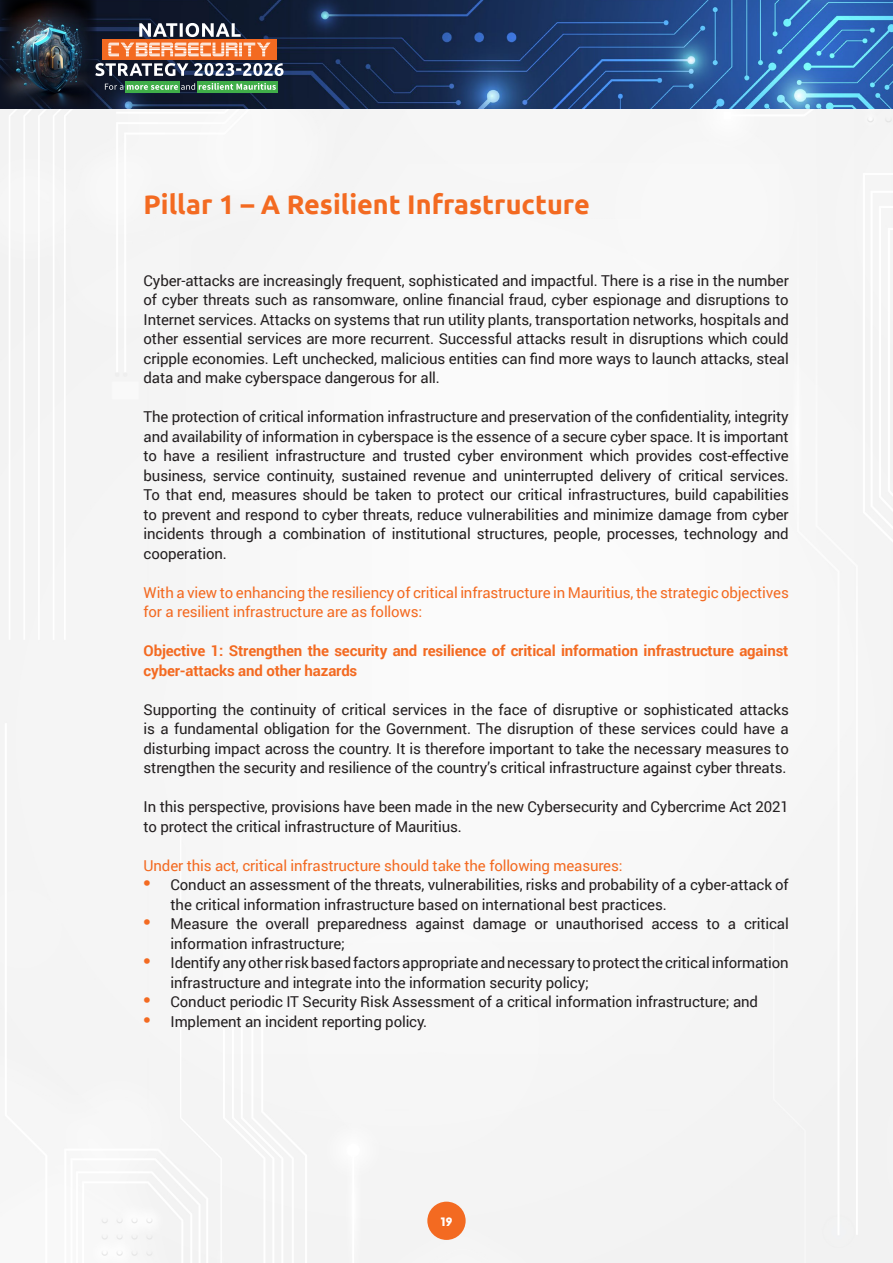
<style>
.page{position:relative;width:893px;height:1263px;background:#fff}
.page>*{position:absolute;margin:0;border:0;box-sizing:border-box;transform-origin:0 0}
.Body{font:700 27px "Ubuntu";color:#f36a21}
.Body-2{font:15px/19.5px "Roboto";letter-spacing:-.01em;color:#231f20}
.Body-3{font:15px/19.5px "Roboto";letter-spacing:-.01em;color:#f36a21}
.Body-4{font:700 15px/19.5px "Roboto";letter-spacing:-.01em;color:#f36a21}
.t1{font:800 12px "Visby CF";color:#fff}
.s1{font-family:"Ubuntu";font-weight:700;font-size:19.5px;color:#f36a21}
</style>
<div class="page">
<div style="left:0;top:108px;width:893px;height:1155px;background:#f6f6f6"></div>
<img style="left:96px;top:0;width:797px;height:108px">
<div style="left:427px;top:1202px;width:39px;height:38px;background:#f36a21;border-radius:50%"></div>
<img style="left:0;top:0;width:96px;height:108px">
<div style="left:102px;top:39px;width:175px;height:20px;background:linear-gradient(to right,#f36a21,#f36a21)"></div>
<svg style="left:95px;top:63px;width:188px;height:13px"></svg>
<svg style="left:108px;top:43px;width:162px;height:13px"></svg>
<svg style="left:139px;top:23px;width:102px;height:14px"></svg>
<div style="left:125px;top:81px;width:54px;height:12px;background:#40ae49"></div>
<div style="left:197px;top:81px;width:81px;height:12px;background:#40ae49"></div>
<svg style="left:105px;top:83px;width:171px;height:7px"></svg>
<p class="Body" style="left:144px;top:188px;width:448px">Pillar 1 – A Resilient Infrastructure</p>
<p class="Body-2" style="left:144px;top:270px;width:647px;text-align:justify">Cyber-attacks are increasingly frequent, sophisticated and impactful. There is a rise in the number of cyber threats such as ransomware, online financial fraud, cyber espionage and disruptions to Internet services. Attacks on systems that run utility plants, transportation networks, hospitals and other essential services are more recurrent. Successful attacks result in disruptions which could cripple economies. Left unchecked, malicious entities can find more ways to launch attacks, steal data and make cyberspace dangerous for all.</p>
<p class="Body-2" style="left:144px;top:407px;width:647px;text-align:justify">The protection of critical information infrastructure and preservation of the confidentiality, integrity and availability of information in cyberspace is the essence of a secure cyber space. It is important to have a resilient infrastructure and trusted cyber environment which provides cost-effective business, service continuity, sustained revenue and uninterrupted delivery of critical services.<br>To that end, measures should be taken to protect our critical infrastructures, build capabilities to prevent and respond to cyber threats, reduce vulnerabilities and minimize damage from cyber incidents through a combination of institutional structures, people, processes, technology and cooperation.</p>
<p class="Body-3" style="left:144px;top:582px;width:647px">With a view to enhancing the resiliency of critical infrastructure in Mauritius, the strategic objectives for a resilient infrastructure are as follows:</p>
<p class="Body-4" style="left:144px;top:641px;width:646px">Objective 1: Strengthen the security and resilience of critical information infrastructure against cyber-attacks and other hazards</p>
<p class="Body-2" style="left:144px;top:699px;width:647px;text-align:justify">Supporting the continuity of critical services in the face of disruptive or sophisticated attacks is a fundamental obligation for the Government. The disruption of these services could have a disturbing impact across the country. It is therefore important to take the necessary measures to strengthen the security and resilience of the country’s critical infrastructure against cyber threats.</p>
<p class="Body-2" style="left:144px;top:797px;width:647px">In this perspective, provisions have been made in the new Cybersecurity and Cybercrime Act 2021 to protect the critical infrastructure of Mauritius.</p>
<p class="Body-3" style="left:144px;top:855px;width:480px">Under this act, critical infrastructure should take the following measures:</p>
<p class="Body-2" style="left:171px;top:875px;width:620px;text-indent:-27px"><span class="s1">•</span> Conduct an assessment of the threats, vulnerabilities, risks and probability of a cyber-attack of the critical information infrastructure based on international best practices.</p>
<p class="Body-2" style="left:171px;top:914px;width:620px;text-indent:-27px"><span class="s1">•</span> Measure the overall preparedness against damage or unauthorised access to a critical information infrastructure;</p>
<p class="Body-2" style="left:171px;top:953px;width:620px;text-indent:-27px"><span class="s1">•</span> Identify any other risk based factors appropriate and necessary to protect the critical information infrastructure and integrate into the information security policy;</p>
<p class="Body-2" style="left:144px;top:992px;width:616px"><span class="s1">•</span> Conduct periodic IT Security Risk Assessment of a critical information infrastructure; and</p>
<p class="Body-2" style="left:144px;top:1011px;width:285px"><span class="s1">•</span> Implement an incident reporting policy.</p>
<p class="t1" style="left:441px;top:1213px;width:13px">19</p>
</div>
